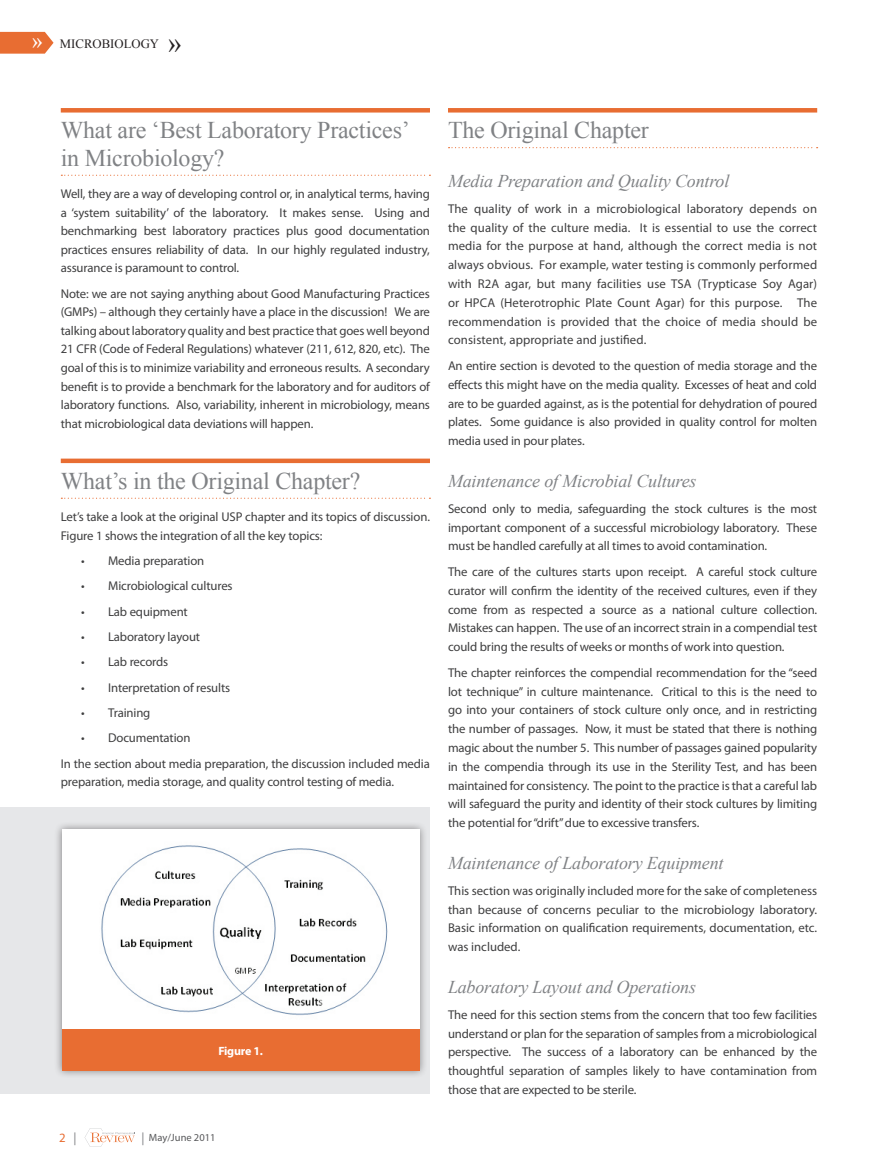
<style>
.page{position:relative;width:878px;height:1175px;background:#fff}
.page>*{position:absolute;margin:0;border:0;box-sizing:border-box;transform-origin:0 0}
.t1{font:27px "Minion Pro";color:#fff}
.Paragraph_Title{font:24px/27.6px "Times New Roman";letter-spacing:-.01em;color:#808285}
.Paragraph_Subtilte{font:italic 18px "Times New Roman";letter-spacing:-.01em;color:#808285}
.Paragraph_Style{font:12.75px/18.8px "Myriad Pro";letter-spacing:-.01em;color:#3e3e3f;text-align:justify}
.Section_Title{font:12.75px "Times New Roman";color:#231f20}
.t2{font:12.75px "Myriad Pro";color:#e86d32}
.t3{font:12.75px "Myriad Pro";color:#808285}
.Figure_Table_Legend{font:700 12px "Myriad Pro";letter-spacing:-.02em;color:#fff}
.t4{font:10.5px "Myriad Pro";color:#57585a}
.s1{font-size:27px}
.s2{color:#808285}
</style>
<div class="page">
<hr style="left:61px;top:108px;width:369px;height:4px;background:#e86d32">
<svg style="left:61px;top:175px;width:369px;height:1px"></svg>
<div style="left:61px;top:458px;width:369px;height:5px;background:#e86d32"></div>
<svg style="left:61px;top:497px;width:369px;height:2px"></svg>
<hr style="left:448px;top:108px;width:369px;height:4px;background:#e86d32">
<svg style="left:448px;top:147px;width:369px;height:1px"></svg>
<svg style="left:0;top:32px;width:54px;height:22px"></svg>
<svg style="left:85px;top:1128px;width:50px;height:18px"></svg>
<div style="left:0;top:807px;width:430px;height:287px;background:#e6e7e9"></div>
<div style="left:54px;top:821px;width:374px;height:258px;background:#231f20;opacity:.5"></div>
<div style="left:62px;top:829px;width:357px;height:200px;background:#fff"></div>
<div style="left:62px;top:1029px;width:357px;height:42px;background:#e86d32"></div>
<img style="left:101px;top:845px;width:287px;height:170px">
<p class="t1" style="left:31px;top:25px;width:14px">»</p>
<p class="Section_Title" style="left:60px;top:35px;width:123px">MICROBIOLOGY <span class="s1">»</span></p>
<p class="Paragraph_Title" style="left:61px;top:116px;width:350px">What are ‘Best Laboratory Practices’ in Microbiology?</p>
<p class="Paragraph_Style" style="left:61px;top:184px;width:371px">Well, they are a way of developing control or, in analytical terms, having a ‘system suitability’ of the laboratory. It makes sense. Using and benchmarking best laboratory practices plus good documentation practices ensures reliability of data. In our highly regulated industry, assurance is paramount to control.</p>
<p class="Paragraph_Style" style="left:61px;top:284px;width:371px">Note: we are not saying anything about Good Manufacturing Practices (GMPs) – although they certainly have a place in the discussion! We are talking about laboratory quality and best practice that goes well beyond 21 CFR (Code of Federal Regulations) whatever (211, 612, 820, etc). The goal of this is to minimize variability and erroneous results. A secondary benefit is to provide a benchmark for the laboratory and for auditors of laboratory functions. Also, variability, inherent in microbiology, means that microbiological data deviations will happen.</p>
<p class="Paragraph_Title" style="left:61px;top:467px;width:301px">What’s in the Original Chapter?</p>
<p class="Paragraph_Style" style="left:61px;top:507px;width:370px">Let’s take a look at the original USP chapter and its topics of discussion.<br>Figure 1 shows the integration of all the key topics:</p>
<p class="Paragraph_Style" style="left:81px;top:551px;width:125px">• Media preparation</p>
<p class="Paragraph_Style" style="left:81px;top:576px;width:153px">• Microbiological cultures</p>
<p class="Paragraph_Style" style="left:81px;top:602px;width:108px">• Lab equipment</p>
<p class="Paragraph_Style" style="left:81px;top:627px;width:121px">• Laboratory layout</p>
<p class="Paragraph_Style" style="left:81px;top:652px;width:89px">• Lab records</p>
<p class="Paragraph_Style" style="left:81px;top:677px;width:151px">• Interpretation of results</p>
<p class="Paragraph_Style" style="left:81px;top:703px;width:71px">• Training</p>
<p class="Paragraph_Style" style="left:81px;top:728px;width:111px">• Documentation</p>
<p class="Paragraph_Style" style="left:61px;top:753px;width:370px">In the section about media preparation, the discussion included media preparation, media storage, and quality control testing of media.</p>
<p class="Figure_Table_Legend" style="left:218px;top:1042px;width:46px">Figure 1.</p>
<p class="t2" style="left:59px;top:1129px;width:19px">2 <span class="s2">|</span></p>
<p class="t3" style="left:141px;top:1129px;width:5px">|</p>
<p class="t4" style="left:149px;top:1131px;width:68px">May/June 2011</p>
<p class="Paragraph_Title" style="left:448px;top:116px;width:202px">The Original Chapter</p>
<p class="Paragraph_Subtilte" style="left:448px;top:169px;width:283px">Media Preparation and Quality Control</p>
<p class="Paragraph_Style" style="left:448px;top:199px;width:371px">The quality of work in a microbiological laboratory depends on the quality of the culture media. It is essential to use the correct media for the purpose at hand, although the correct media is not always obvious. For example, water testing is commonly performed with R2A agar, but many facilities use TSA (Trypticase Soy Agar) or HPCA (Heterotrophic Plate Count Agar) for this purpose. The recommendation is provided that the choice of media should be consistent, appropriate and justified.</p>
<p class="Paragraph_Style" style="left:448px;top:356px;width:371px">An entire section is devoted to the question of media storage and the effects this might have on the media quality. Excesses of heat and cold are to be guarded against, as is the potential for dehydration of poured plates. Some guidance is also provided in quality control for molten media used in pour plates.</p>
<p class="Paragraph_Subtilte" style="left:448px;top:469px;width:250px">Maintenance of Microbial Cultures</p>
<p class="Paragraph_Style" style="left:448px;top:499px;width:371px">Second only to media, safeguarding the stock cultures is the most important component of a successful microbiology laboratory. These must be handled carefully at all times to avoid contamination.</p>
<p class="Paragraph_Style" style="left:448px;top:562px;width:371px">The care of the cultures starts upon receipt. A careful stock culture curator will confirm the identity of the received cultures, even if they come from as respected a source as a national culture collection.<br>Mistakes can happen. The use of an incorrect strain in a compendial test could bring the results of weeks or months of work into question.</p>
<p class="Paragraph_Style" style="left:448px;top:663px;width:371px">The chapter reinforces the compendial recommendation for the “seed lot technique” in culture maintenance. Critical to this is the need to go into your containers of stock culture only once, and in restricting the number of passages. Now, it must be stated that there is nothing magic about the number 5. This number of passages gained popularity in the compendia through its use in the Sterility Test, and has been maintained for consistency. The point to the practice is that a careful lab will safeguard the purity and identity of their stock cultures by limiting the potential for “drift” due to excessive transfers.</p>
<p class="Paragraph_Subtilte" style="left:448px;top:850px;width:277px">Maintenance of Laboratory Equipment</p>
<p class="Paragraph_Style" style="left:448px;top:881px;width:371px">This section was originally included more for the sake of completeness than because of concerns peculiar to the microbiology laboratory.<br>Basic information on qualification requirements, documentation, etc. was included.</p>
<p class="Paragraph_Subtilte" style="left:448px;top:974px;width:249px">Laboratory Layout and Operations</p>
<p class="Paragraph_Style" style="left:448px;top:1004px;width:371px">The need for this section stems from the concern that too few facilities understand or plan for the separation of samples from a microbiological perspective. The success of a laboratory can be enhanced by the thoughtful separation of samples likely to have contamination from those that are expected to be sterile.</p>
</div>
